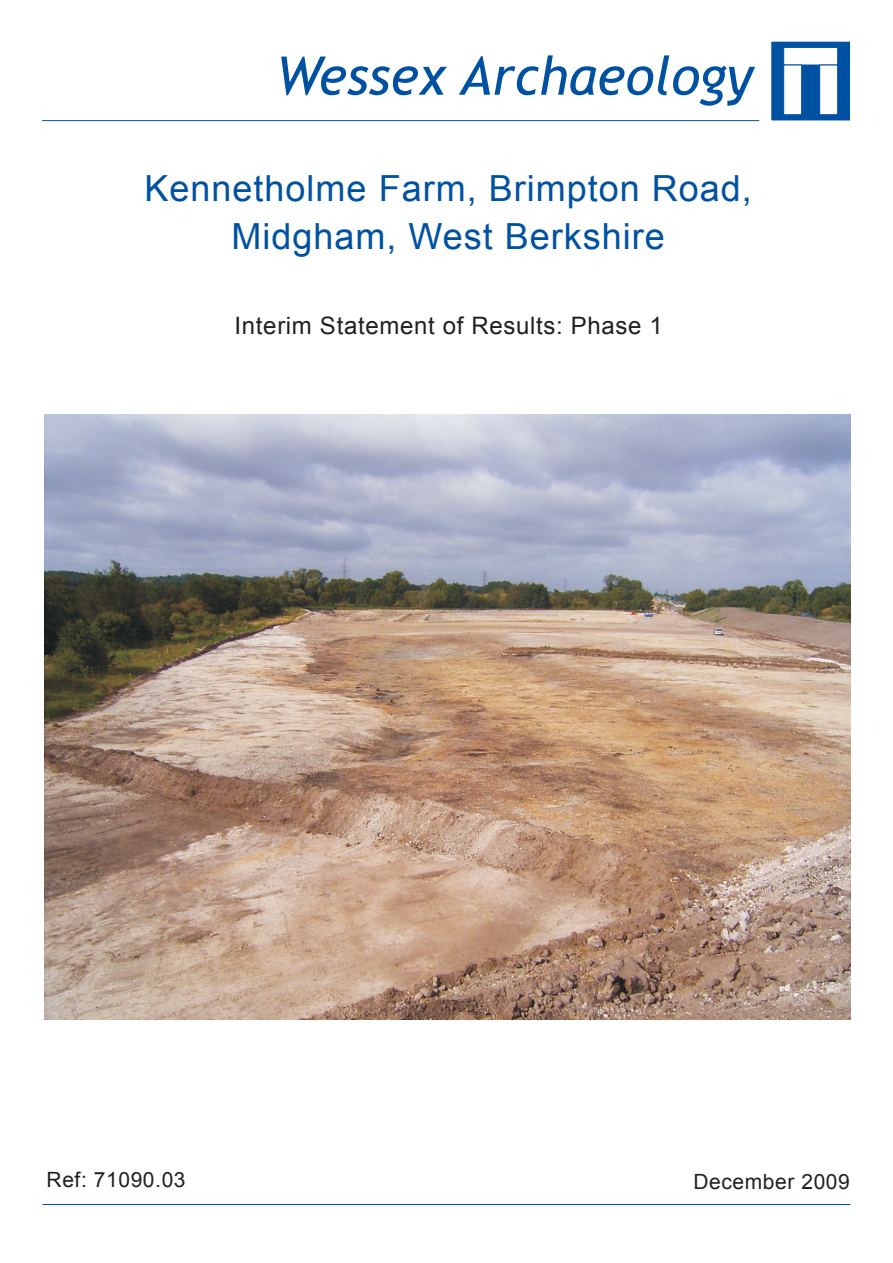
<style>
.page{position:relative;width:893px;height:1263px;background:#fff}
.page>*{position:absolute;margin:0;border:0;box-sizing:border-box;transform-origin:0 0}
.t1{font:italic 53.4px "Trebuchet MS";color:#0051a1}
.t2{font:36px/48.3px "Arial";letter-spacing:.03em;color:#0051a1;text-align:center}
.t3{font:24px "Arial";letter-spacing:.03em;color:#231f20}
.t4{font:21px "Arial";letter-spacing:.03em;color:#231f20}
</style>
<div class="page">
<hr style="left:43px;top:1204px;width:807px;height:1px;background:#0051a1">
<hr style="left:42px;top:120px;width:717px;height:1px;background:#0051a1">
<div style="left:770px;top:40px;width:82px;height:82px;background:#0051a1;border:2px solid #fff"></div>
<div style="left:783px;top:47px;width:55px;height:18px;background:#fff;border:1px solid #0051a1"></div>
<div style="left:783px;top:65px;width:19px;height:50px;background:#fff;border:1px solid #0051a1"></div>
<div style="left:819px;top:65px;width:19px;height:50px;background:#fff;border:1px solid #0051a1"></div>
<img style="left:44px;top:414px;width:807px;height:605px">
<p class="t1" style="left:276px;top:55px;width:478px">Wessex Archaeology</p>
<p class="t2" style="left:144px;top:167px;width:609px">Kennetholme Farm, Brimpton Road,<br>Midgham, West Berkshire</p>
<p class="t3" style="left:235px;top:317px;width:430px">Interim Statement of Results: Phase 1</p>
<p class="t4" style="left:47px;top:1171px;width:140px">Ref: 71090.03</p>
<p class="t4" style="left:693px;top:1173px;width:158px">December 2009</p>
</div>
